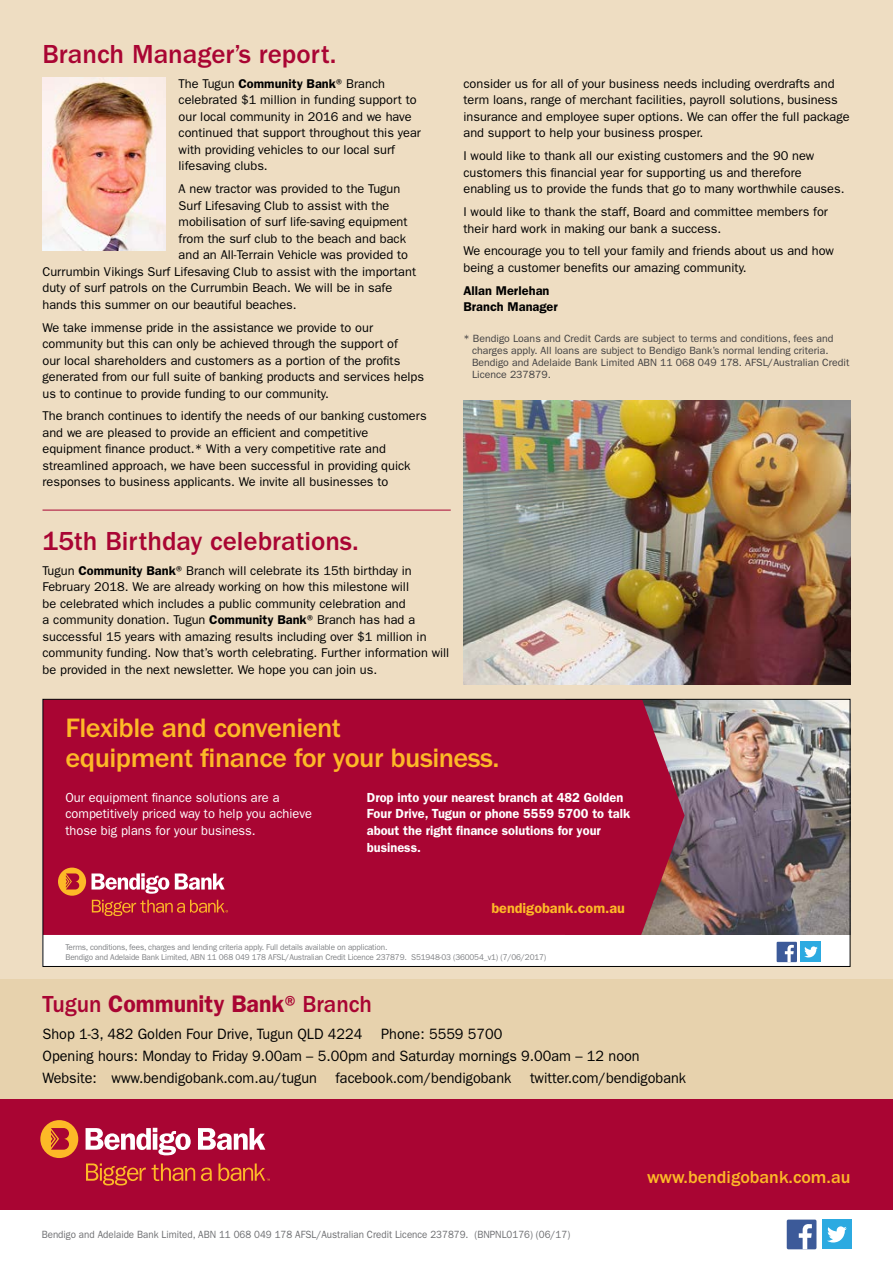
<style>
.page{position:relative;width:893px;height:1263px;background:#fff}
.page>*{position:absolute;margin:0;border:0;box-sizing:border-box;transform-origin:0 0}
.t1{font:500 27.6px/30px "ITC Franklin Gothic Std";letter-spacing:-.02em;color:#fdb927}
.t2{font:500 27px "Franklin Gothic";color:#a90533}
.t3{font:600 24px "Franklin Gothic";color:#a90533;scale:.96 1}
.t4{font:500 18px "Franklin Gothic";color:#fdb927}
.t5{font:15px/22.2px "Franklin Gothic";color:#000;scale:.96 1}
.t6{font:600 14.4px "ITC Franklin Gothic Std";color:#fdb927}
.t7{font:600 13.2px/16.8px "ITC Franklin Gothic Std";color:#fff}
.t8{font:13.2px/16.8px "ITC Franklin Gothic Std";color:#fff}
.t9{font:12.75px/16.5px "Franklin Gothic";color:#000}
.t10{font:600 12.75px/16.5px "Franklin Gothic";color:#000}
.t11{font:10.5px/12px "Franklin Gothic";color:#414042}
.t12{font:10.5px "Franklin Gothic";color:#6d6e71;scale:.93 1}
.t13{font:8.4px/9.6px "ITC Franklin Gothic Std";letter-spacing:-.02em;color:#808285}
.s1{font-weight:600}
.s2{font-weight:500}
</style>
<div class="page">
<div style="left:0;top:0;width:893px;height:1089px;background:#eeddc2"></div>
<div style="left:0;top:979px;width:893px;height:143px;background:#e7d2ad"></div>
<hr style="left:43px;top:510px;width:408px;height:1px;background:#a90533">
<div style="left:0;top:1099px;width:893px;height:111px;background:#a90533"></div>
<div style="left:40px;top:1120px;width:38px;height:38px;background:#fdb927;border-radius:50%"></div>
<svg style="left:51px;top:1128px;width:18px;height:22px"></svg>
<svg style="left:86px;top:1128px;width:105px;height:27px"></svg>
<svg style="left:198px;top:1128px;width:67px;height:22px"></svg>
<svg style="left:86px;top:1163px;width:60px;height:22px"></svg>
<svg style="left:152px;top:1163px;width:43px;height:18px"></svg>
<svg style="left:201px;top:1167px;width:11px;height:14px"></svg>
<svg style="left:218px;top:1163px;width:52px;height:18px"></svg>
<div style="left:787px;top:1219px;width:29px;height:30px;background:#3c5a99;border-radius:2px"></div>
<svg style="left:799px;top:1224px;width:13px;height:25px"></svg>
<div style="left:822px;top:1219px;width:30px;height:30px;background:#2caae1"></div>
<svg style="left:827px;top:1226px;width:20px;height:16px"></svg>
<svg style="left:45px;top:701px;width:803px;height:264px;background:#ad3c5b"></svg>
<img style="left:43px;top:78px;width:123px;height:173px">
<img style="left:463px;top:401px;width:387px;height:284px">
<h2 class="t2" style="left:43px;top:39px;width:295px">Branch Manager’s report.</h2>
<p class="t9" style="left:179px;top:75px;width:244px">The Tugun <span class="s1">Community Bank</span>® Branch celebrated $1 million in funding support to our local community in 2016 and we have continued that support throughout this year with providing vehicles to our local surf lifesaving clubs.</p>
<p class="t9" style="left:179px;top:181px;width:223px">A new tractor was provided to the Tugun</p>
<p class="t9" style="left:179px;top:197px;width:212px">Surf Lifesaving Club to assist with the</p>
<p class="t9" style="left:179px;top:214px;width:230px">mobilisation of surf life-saving equipment</p>
<p class="t9" style="left:179px;top:230px;width:229px">from the surf club to the beach and back</p>
<p class="t9" style="left:179px;top:247px;width:231px">and an All-Terrain Vehicle was provided to</p>
<p class="t9" style="left:43px;top:263px;width:375px">Currumbin Vikings Surf Lifesaving Club to assist with the important</p>
<p class="t9" style="left:43px;top:280px;width:351px">duty of surf patrols on the Currumbin Beach. We will be in safe</p>
<p class="t9" style="left:43px;top:296px;width:256px">hands this summer on our beautiful beaches.</p>
<p class="t9" style="left:43px;top:319px;width:383px">We take immense pride in the assistance we provide to our community but this can only be achieved through the support of<br>our local shareholders and customers as a portion of the profits generated from our full suite of banking products and services helps us to continue to provide funding to our community.</p>
<p class="t9" style="left:43px;top:408px;width:386px">The branch continues to identify the needs of our banking customers and we are pleased to provide an efficient and competitive equipment finance product.* With a very competitive rate and streamlined approach, we have been successful in providing quick responses to business applicants. We invite all businesses to</p>
<p class="t9" style="left:463px;top:75px;width:388px">consider us for all of your business needs including overdrafts and term loans, range of merchant facilities, payroll solutions, business insurance and employee super options. We can offer the full package and support to help your business prosper.</p>
<p class="t9" style="left:463px;top:148px;width:383px">I would like to thank all our existing customers and the 90 new customers this financial year for supporting us and therefore enabling us to provide the funds that go to many worthwhile causes.</p>
<p class="t9" style="left:463px;top:203px;width:366px">I would like to thank the staff, Board and committee members for their hard work in making our bank a success.</p>
<p class="t9" style="left:463px;top:243px;width:372px">We encourage you to tell your family and friends about us and how being a customer benefits our amazing community.</p>
<p class="t10" style="left:463px;top:282px;width:96px">Allan Merlehan<br>Branch Manager</p>
<p class="t11" style="left:472px;top:333px;width:379px;text-indent:-9px">* Bendigo Loans and Credit Cards are subject to terms and conditions, fees and charges apply. All loans are subject to Bendigo Bank’s normal lending criteria.<br>Bendigo and Adelaide Bank Limited ABN 11 068 049 178. AFSL/Australian Credit Licence 237879.</p>
<h2 class="t2" style="left:43px;top:526px;width:318px">15th Birthday celebrations.</h2>
<p class="t9" style="left:43px;top:562px;width:408px">Tugun <span class="s1">Community Bank</span>® Branch will celebrate its 15th birthday in February 2018. We are already working on how this milestone will<br>be celebrated which includes a public community celebration and<br>a community donation. Tugun <span class="s1">Community Bank</span>® Branch has had a successful 15 years with amazing results including over $1 million in community funding. Now that’s worth celebrating. Further information will be provided in the next newsletter. We hope you can join us.</p>
<h1 class="t1" style="left:66px;top:713px;width:435px">Flexible and convenient<br>equipment finance for your business.</h1>
<p class="t8" style="left:65px;top:789px;width:248px">Our equipment finance solutions are a competitively priced way to help you achieve those big plans for your business.</p>
<p class="t7" style="left:367px;top:789px;width:265px">Drop into your nearest branch at 482 Golden Four Drive, Tugun or phone 5559 5700 to talk about the right finance solutions for your business.</p>
<p class="t6" style="left:491px;top:900px;width:135px">bendigobank.com.au</p>
<p class="t13" style="left:65px;top:942px;width:482px">Terms, conditions, fees, charges and lending criteria apply. Full details available on application.<br>Bendigo and Adelaide Bank Limited, ABN 11 068 049 178 AFSL/Australian Credit Licence 237879. S51948-03 (360054_v1) (7/06/2017)</p>
<h3 class="t3" style="left:43px;top:989px;width:345px"><span class="s2">Tugun</span> Community Bank<span class="s2">® Branch</span></h3>
<p class="t5" style="left:43px;top:1022px;width:672px">Shop 1-3, 482 Golden Four Drive, Tugun QLD 4224 Phone: 5559 5700<br>Opening hours: Monday to Friday 9.00am – 5.00pm and Saturday mornings 9.00am – 12 noon<br>Website: www.bendigobank.com.au/tugun facebook.com/bendigobank twitter.com/bendigobank</p>
<p class="t12" style="left:42px;top:1228px;width:570px">Bendigo and Adelaide Bank Limited, ABN 11 068 049 178 AFSL/Australian Credit Licence 237879. (BNPNL0176) (06/17)</p>
<h3 class="t4" style="left:647px;top:1167px;width:205px">www.bendigobank.com.au</h3>
</div>
